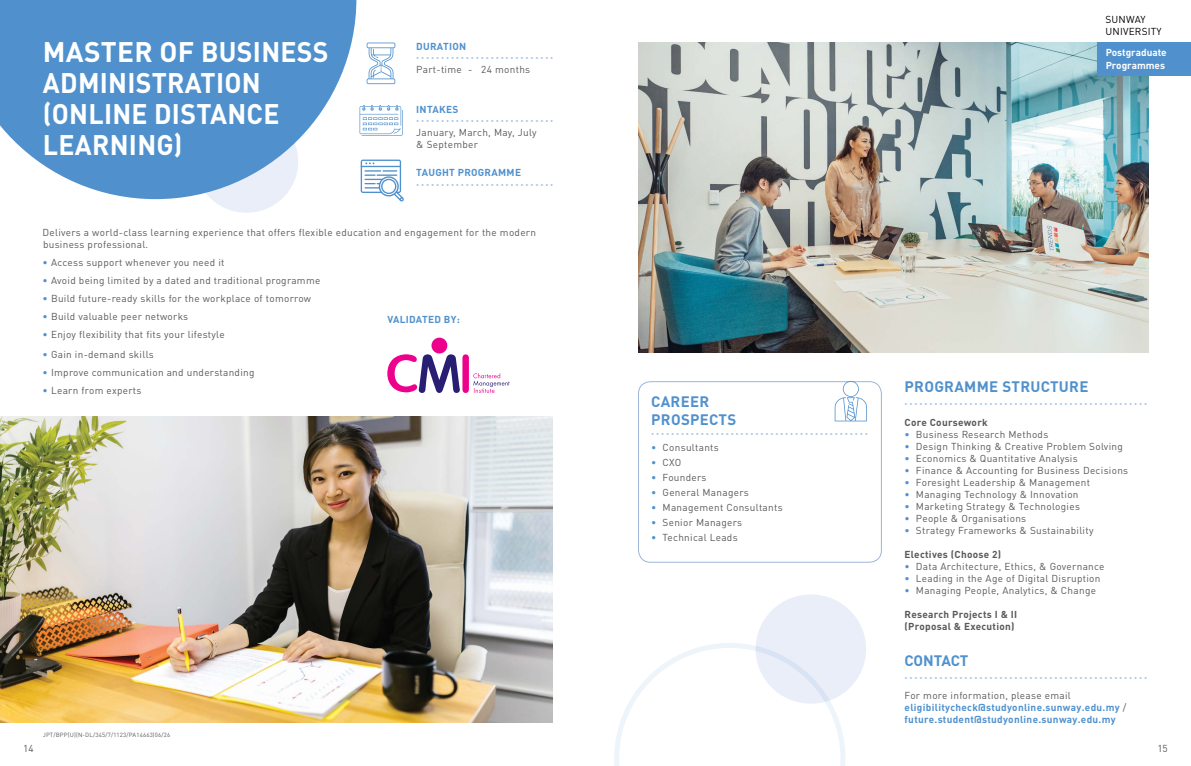
<style>
.page{position:relative;width:1191px;height:766px;background:#fff}
.page>*{position:absolute;margin:0;border:0;box-sizing:border-box;transform-origin:0 0}
.t1{font:700 28px/31px "DIN Pro";letter-spacing:.01em;color:#fff}
.t2{font:700 15px/18px "DIN Pro";color:#5091cd}
.t3{font:10px/12px "DIN Pro";letter-spacing:.03em;color:#58595b}
.t4{font:700 10px/12px "DIN Pro";letter-spacing:.03em;color:#5091cd}
.t5{font:700 10px/12px "DIN Pro";letter-spacing:.03em;color:#58595b}
.t6{font:700 10px/12px "DIN Pro";color:#fff}
.t7{font:10px/12px "DIN Pro";letter-spacing:.02em;color:#000}
.t8{font:6px "DIN Pro";color:#a4bfe4}
.t9{font:6px "DIN Pro";letter-spacing:.03em;color:#58595b}
.s1{color:#5091cd}
.s2{font-weight:400;color:#58595b}
</style>
<div class="page">
<div style="left:638px;top:381px;width:244px;height:181px;border:1px solid #9cb6d9;border-radius:12px"></div>
<svg style="left:359px;top:105px;width:44px;height:31px"></svg>
<svg style="left:367px;top:43px;width:28px;height:41px"></svg>
<svg style="left:361px;top:159px;width:43px;height:42px"></svg>
<div style="left:195px;top:110px;width:103px;height:103px;background:#e9eef8;border-radius:50%"></div>
<svg style="left:0;top:0;width:356px;height:199px;fill:#5091cd"></svg>
<img style="left:0;top:416px;width:553px;height:306px">
<img style="left:638px;top:43px;width:510px;height:309px">
<svg style="left:834px;top:381px;width:33px;height:40px"></svg>
<div style="left:755px;top:594px;width:111px;height:109px;background:#e9eef8;border-radius:50%"></div>
<svg style="left:614px;top:642px;width:231px;height:123px"></svg>
<div style="left:1097px;top:43px;width:94px;height:33px;background:#5091cd"></div>
<div style="left:431px;top:337px;width:16px;height:16px;background:#ec008c;border-radius:50%"></div>
<svg style="left:387px;top:354px;width:122px;height:39px"></svg>
<h1 class="t1" style="left:43px;top:36px;width:270px">Master of Business<br>Administration (Online Distance<br>Learning)</h1>
<p class="t4" style="left:416px;top:40px;width:8px">DURATION</p>
<p class="t8" style="left:416px;top:53px;width:139px">••••••••••••••••••••••••••••</p>
<p class="t3" style="left:416px;top:62px;width:115px">Part-time - 24 months</p>
<p class="t4" style="left:416px;top:103px;width:7px">INTA</p>
<p class="t4" style="left:439px;top:103px;width:21px">KES</p>
<p class="t8" style="left:416px;top:116px;width:139px">••••••••••••••••••••••••••••</p>
<p class="t3" style="left:416px;top:125px;width:122px">January, March, May, July &amp; September</p>
<p class="t4" style="left:416px;top:166px;width:8px">TAUGHT</p>
<p class="t4" style="left:458px;top:166px;width:8px">PROGRAMME</p>
<p class="t8" style="left:416px;top:180px;width:139px">••••••••••••••••••••••••••••</p>
<p class="t3" style="left:43px;top:225px;width:495px">Delivers a world-class learning experience that offers flexible education and engagement for the modern business professional.</p>
<p class="t3" style="left:43px;top:255px;width:183px"><span class="s1">•</span> Access support whenever you need it</p>
<p class="t3" style="left:43px;top:273px;width:279px"><span class="s1">•</span> Avoid being limited by a dated and traditional programme</p>
<p class="t3" style="left:43px;top:291px;width:270px"><span class="s1">•</span> Build future-ready skills for the workplace of tomorrow</p>
<p class="t3" style="left:43px;top:309px;width:147px"><span class="s1">•</span> Build valuable peer networks</p>
<p class="t3" style="left:43px;top:327px;width:184px"><span class="s1">•</span> Enjoy flexibility that fits your lifestyle</p>
<p class="t3" style="left:43px;top:347px;width:113px"><span class="s1">•</span> Gain in-demand skills</p>
<p class="t3" style="left:43px;top:365px;width:213px"><span class="s1">•</span> Improve communication and understanding</p>
<p class="t3" style="left:43px;top:383px;width:100px"><span class="s1">•</span> Learn from experts</p>
<p class="t4" style="left:387px;top:313px;width:7px">VALIDATED</p>
<p class="t4" style="left:444px;top:313px;width:17px">BY:</p>
<p class="t9" style="left:43px;top:730px;width:129px">JPT/BPP(U)(N-DL/345/7/1123/PA14663)06/26</p>
<p class="t7" style="left:1105px;top:12px;width:58px">SUNWAY<br>UNIVERSITY</p>
<p class="t6" style="left:1105px;top:46px;width:63px">Postgraduate<br>Programmes</p>
<h2 class="t2" style="left:651px;top:392px;width:21px">CAREER<br>PRO</h2>
<h2 class="t2" style="left:681px;top:410px;width:57px">SPE CTS</h2>
<p class="t8" style="left:651px;top:429px;width:218px">••••••••••••••••••••••••••••••••••••••••••••</p>
<p class="t3" style="left:651px;top:440px;width:69px"><span class="s1">•</span> Consultants</p>
<p class="t3" style="left:651px;top:455px;width:31px"><span class="s1">•</span> CXO</p>
<p class="t3" style="left:651px;top:470px;width:57px"><span class="s1">•</span> Founders</p>
<p class="t3" style="left:651px;top:485px;width:99px"><span class="s1">•</span> General Managers</p>
<p class="t3" style="left:651px;top:500px;width:133px"><span class="s1">•</span> Management Consultants</p>
<p class="t3" style="left:651px;top:515px;width:92px"><span class="s1">•</span> Senior Managers</p>
<p class="t3" style="left:651px;top:530px;width:88px"><span class="s1">•</span> Technical Leads</p>
<h2 class="t2" style="left:904px;top:377px;width:12px">PROGRAMME</h2>
<h2 class="t2" style="left:1002px;top:377px;width:20px">STRU</h2>
<h2 class="t2" style="left:1040px;top:377px;width:20px">CTURE</h2>
<p class="t8" style="left:904px;top:399px;width:244px">•••••••••••••••••••••••••••••••••••••••••••••••••</p>
<p class="t5" style="left:904px;top:416px;width:85px">Core Coursework</p>
<p class="t3" style="left:904px;top:427px;width:145px"><span class="s1">•</span> Business Research Methods</p>
<p class="t3" style="left:904px;top:439px;width:220px"><span class="s1">•</span> Design Thinking &amp; Creative Problem Solving</p>
<p class="t3" style="left:904px;top:451px;width:175px"><span class="s1">•</span> Economics &amp; Quantitative Analysis</p>
<p class="t3" style="left:904px;top:463px;width:225px"><span class="s1">•</span> Finance &amp; Accounting for Business Decisions</p>
<p class="t3" style="left:904px;top:475px;width:187px"><span class="s1">•</span> Foresight Leadership &amp; Management</p>
<p class="t3" style="left:904px;top:487px;width:175px"><span class="s1">•</span> Managing Technology &amp; Innovation</p>
<p class="t3" style="left:904px;top:499px;width:177px"><span class="s1">•</span> Marketing Strategy &amp; Technologies</p>
<p class="t3" style="left:904px;top:511px;width:123px"><span class="s1">•</span> People &amp; Organisations</p>
<p class="t3" style="left:904px;top:523px;width:190px"><span class="s1">•</span> Strategy Frameworks &amp; Sustainability</p>
<p class="t5" style="left:904px;top:548px;width:98px">Electives (Choose 2)</p>
<p class="t3" style="left:904px;top:559px;width:201px"><span class="s1">•</span> Data Architecture, Ethics, &amp; Governance</p>
<p class="t3" style="left:904px;top:571px;width:197px"><span class="s1">•</span> Leading in the Age of Digital Disruption</p>
<p class="t3" style="left:904px;top:583px;width:193px"><span class="s1">•</span> Managing People, Analytics, &amp; Change</p>
<p class="t5" style="left:904px;top:608px;width:112px">Research Projects I &amp; II (Proposal &amp; Execution)</p>
<h2 class="t2" style="left:904px;top:651px;width:19px">CONTA</h2>
<h2 class="t2" style="left:950px;top:651px;width:18px">CT</h2>
<p class="t8" style="left:904px;top:673px;width:244px">•••••••••••••••••••••••••••••••••••••••••••••••••</p>
<p class="t4" style="left:904px;top:689px;width:223px"><span class="s2">For more information, please email </span>eligibilitycheck@studyonline.sunway.edu.my <span class="s2">/ </span>future.student@studyonline.sunway.edu.my</p>
<p class="t3" style="left:23px;top:741px;width:12px">14</p>
<p class="t3" style="left:1157px;top:741px;width:12px">15</p>
</div>
